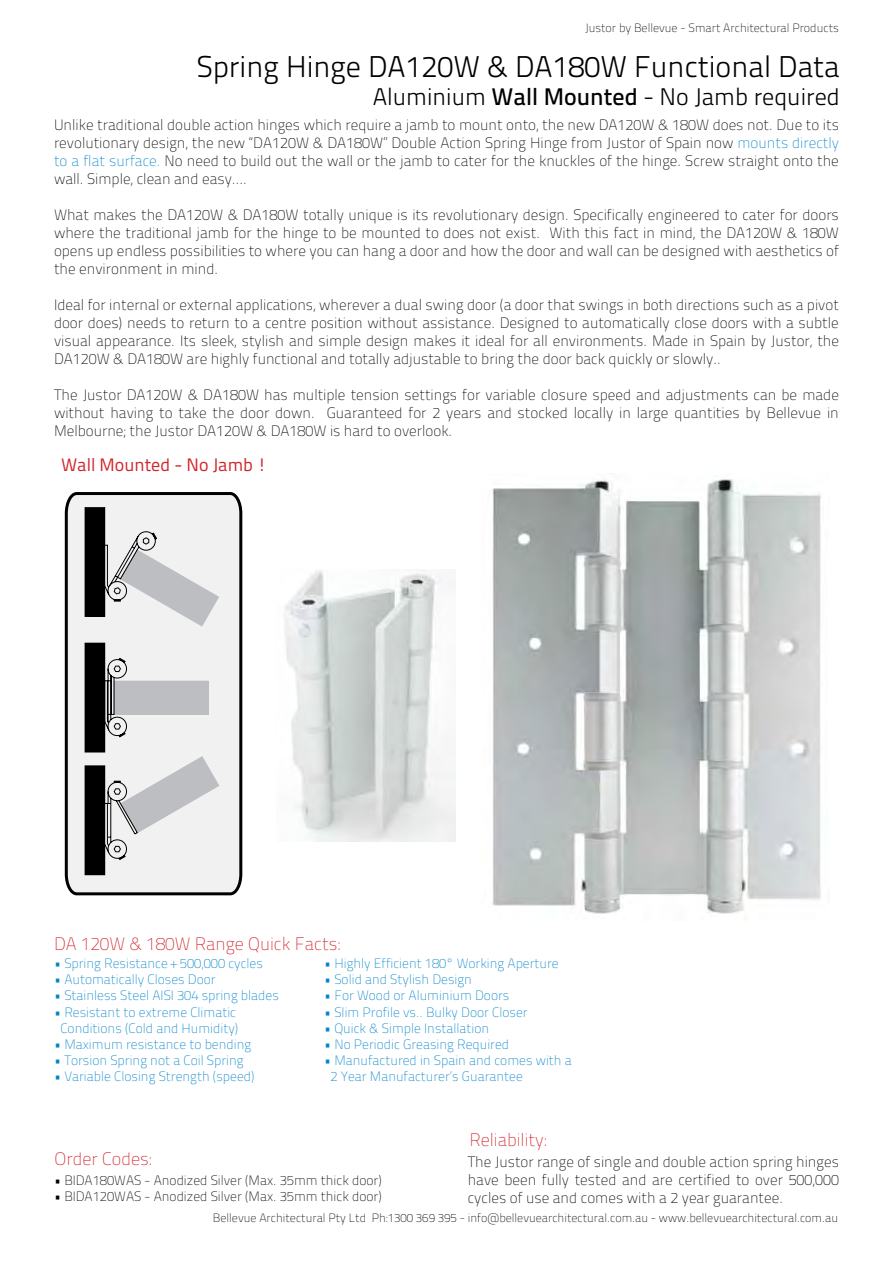
<style>
.page{position:relative;width:893px;height:1263px;background:#fff}
.page>*{position:absolute;margin:0;border:0;box-sizing:border-box;transform-origin:0 0}
.t1{font:30px "Titillium Text 25 L 250 wt";color:#000}
.t2{font:24px "Titillium Text 25 L 250 wt";color:#000}
.t3{font:18px "Titillium Text 25 L 1 wt";color:#d2232a}
.t4{font:18px "Titillium Text 25 L 400 wt";color:#d2232a}
.t5{font:15px/18px "Titillium Text 25 L 1 wt";color:#000;text-align:justify}
.t6{font:13.5px/16.2px "Titillium Text 25 L 1 wt";color:#0083ca;text-align:center}
.t7{font:13.5px "Titillium Text 25 L 1 wt";color:#000}
.t8{font:12px "Titillium Text 25 L 1 wt";color:#000}
.s1{font-family:"Titillium Text 25 L 600 wt"}
.s2{color:#0083ca}
</style>
<div class="page">
<svg style="left:64px;top:492px;width:179px;height:404px"></svg>
<div style="left:85px;top:766px;width:20px;height:109px;background:#000"></div>
<svg style="left:104px;top:756px;width:116px;height:105px"></svg>
<svg style="left:104px;top:531px;width:116px;height:96px"></svg>
<div style="left:85px;top:508px;width:20px;height:108px;background:#000"></div>
<div style="left:114px;top:681px;width:94px;height:33px;background:#bcbec1"></div>
<div style="left:114px;top:681px;width:95px;height:34px;border:1px solid #bcbec1"></div>
<div style="left:85px;top:643px;width:20px;height:109px;background:#000"></div>
<svg style="left:105px;top:657px;width:22px;height:81px"></svg>
<img style="left:492px;top:479px;width:329px;height:435px">
<img style="left:284px;top:570px;width:172px;height:272px">
<p class="t8" style="left:585px;top:19px;width:255px">Justor by Bellevue - Smart Architectural Products</p>
<h1 class="t1" style="left:197px;top:44px;width:645px">Spring Hinge DA120W &amp; DA180W Functional Data</h1>
<h2 class="t2" style="left:373px;top:79px;width:469px">Aluminium <span class="s1">Wall Mounted</span> - No Jamb required</h2>
<p class="t5" style="left:54px;top:115px;width:787px">Unlike traditional double action hinges which require a jamb to mount onto, the new DA120W &amp; 180W does not. Due to its revolutionary design, the new “DA120W &amp; DA180W” Double Action Spring Hinge from Justor of Spain now <span class="s2">mounts directly to a flat surface.</span> No need to build out the wall or the jamb to cater for the knuckles of the hinge. Screw straight onto the wall. Simple, clean and easy….</p>
<p class="t5" style="left:54px;top:205px;width:786px">What makes the DA120W &amp; DA180W totally unique is its revolutionary design. Specifically engineered to cater for doors where the traditional jamb for the hinge to be mounted to does not exist. With this fact in mind, the DA120W &amp; 180W opens up endless possibilities to where you can hang a door and how the door and wall can be designed with aesthetics of the environment in mind.</p>
<p class="t5" style="left:54px;top:295px;width:787px">Ideal for internal or external applications, wherever a dual swing door (a door that swings in both directions such as a pivot door does) needs to return to a centre position without assistance. Designed to automatically close doors with a subtle visual appearance. Its sleek, stylish and simple design makes it ideal for all environments. Made in Spain by Justor, the DA120W &amp; DA180W are highly functional and totally adjustable to bring the door back quickly or slowly..</p>
<p class="t5" style="left:54px;top:385px;width:786px">The Justor DA120W &amp; DA180W has multiple tension settings for variable closure speed and adjustments can be made without having to take the door down. Guaranteed for 2 years and stocked locally in large quantities by Bellevue in Melbourne; the Justor DA120W &amp; DA180W is hard to overlook.</p>
<p class="t4" style="left:61px;top:451px;width:207px">Wall Mounted - No Jamb !</p>
<p class="t3" style="left:54px;top:931px;width:287px">DA 120W &amp; 180W Range Quick Facts:</p>
<p class="t6" style="left:54px;top:954px;width:210px">• Spring Resistance + 500,000 cycles</p>
<p class="t6" style="left:54px;top:971px;width:163px">• Automatically Closes Door</p>
<p class="t6" style="left:54px;top:987px;width:226px">• Stainless Steel AISI 304 spring blades</p>
<p class="t6" style="left:54px;top:1003px;width:186px">• Resistant to extreme Climatic<br>Conditions (Cold and Humidity)</p>
<p class="t6" style="left:54px;top:1035px;width:199px">• Maximum resistance to bending</p>
<p class="t6" style="left:54px;top:1052px;width:191px">• Torsion Spring not a Coil Spring</p>
<p class="t6" style="left:54px;top:1068px;width:202px">• Variable Closing Strength (speed)</p>
<p class="t6" style="left:324px;top:954px;width:236px">• Highly Efficient 180° Working Aperture</p>
<p class="t6" style="left:324px;top:971px;width:149px">• Solid and Stylish Design</p>
<p class="t6" style="left:324px;top:987px;width:187px">• For Wood or Aluminium Doors</p>
<p class="t6" style="left:324px;top:1003px;width:205px">• Slim Profile vs.. Bulky Door Closer</p>
<p class="t6" style="left:324px;top:1019px;width:167px">• Quick &amp; Simple Installation</p>
<p class="t6" style="left:324px;top:1035px;width:187px">• No Periodic Greasing Required</p>
<p class="t6" style="left:330px;top:1052px;width:243px;text-align:left;text-indent:-6px">• Manufactured in Spain and comes with a<br>2 Year Manufacturer’s Guarantee</p>
<p class="t3" style="left:469px;top:1127px;width:79px">Reliability:</p>
<p class="t3" style="left:55px;top:1146px;width:98px">Order Codes:</p>
<p class="t5" style="left:468px;top:1152px;width:373px">The Justor range of single and double action spring hinges have been fully tested and are certified to over 500,000 cycles of use and comes with a 2 year guarantee.</p>
<p class="t7" style="left:54px;top:1170px;width:329px">• BIDA180WAS - Anodized Silver (Max. 35mm thick door)</p>
<p class="t7" style="left:54px;top:1187px;width:329px">• BIDA120WAS - Anodized Silver (Max. 35mm thick door)</p>
<p class="t8" style="left:213px;top:1209px;width:626px">Bellevue Architectural Pty Ltd Ph:1300 369 395 - info@bellevuearchitectural.com.au - www.bellevuearchitectural.com.au</p>
</div>
